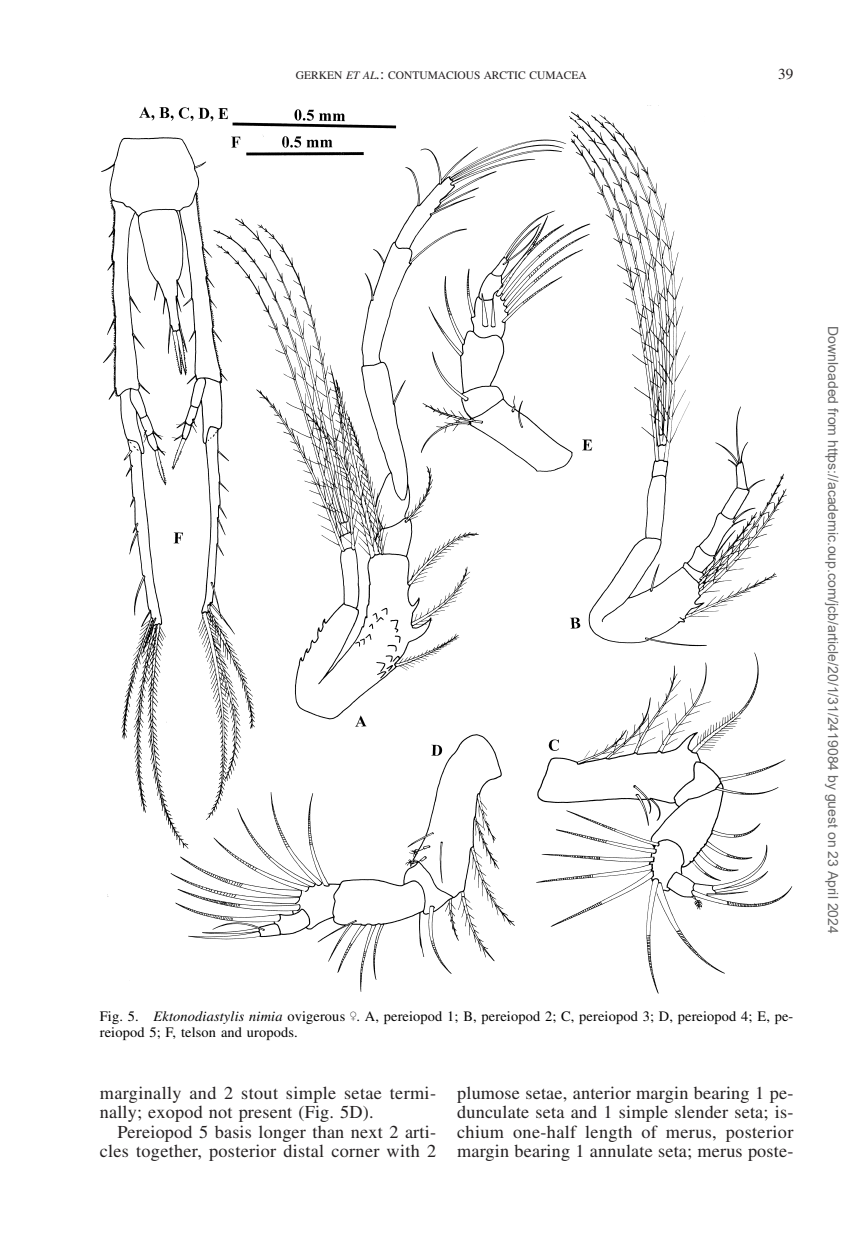
<style>
.page{position:relative;width:867px;height:1260px;background:#fff}
.page>*{position:absolute;margin:0;border:0;box-sizing:border-box;transform-origin:0 0}
.t1{font:18.2px/19.2px "Times";letter-spacing:.01em;color:#231f20}
.t2{font:15.22px "Times";color:#231f20}
.t3{font:14.35px/15.8px "Times";letter-spacing:.01em;color:#000}
.t4{font:14px "Arial";color:#666}
.t5{font:11.38px "Times";color:#231f20}
.s1{font-style:italic}
.s2{font-style:italic;font-size:15.22px}
.s3{font-size:15.22px}
.s4{font-family:"Sex"}
</style>
<div class="page">
<img style="left:101px;top:105px;width:692px;height:889px">
<p class="t5" style="left:296px;top:71px;width:292px">GERKEN <span class="s1">ET AL</span><span class="s2">.</span><span class="s3">:</span> CONTUMACIOUS ARCTIC CUMACEA</p>
<p class="t2" style="left:777px;top:68px;width:17px">39</p>
<p class="t3" style="left:100px;top:1010px;width:694px">Fig. 5. <span class="s1">Ektonodiastylis nimia</span> ovigerous <span class="s4">f</span>. A, pereiopod 1; B, pereiopod 2; C, pereiopod 3; D, pereiopod 4; E, pe&shy;reiopod 5; F, telson and uropods.</p>
<p class="t1" style="left:100px;top:1085px;width:338px">marginally and 2 stout simple setae termi&shy;nally; exopod not present (Fig. 5D).</p>
<p class="t1" style="left:100px;top:1124px;width:337px;text-align:right">Pereiopod 5 basis longer than next 2 arti&shy;cles together, posterior distal corner with 2</p>
<p class="t1" style="left:457px;top:1085px;width:337px;text-align:justify">plumose setae, anterior margin bearing 1 pe&shy;dunculate seta and 1 simple slender seta; is&shy;chium one-half length of merus, posterior margin bearing 1 annulate seta; merus poste-</p>
<p class="t4" style="left:838px;top:326px;width:609px;rotate:90deg">Downloaded from https://academic.oup.com/jcb/article/20/1/31/2419084 by guest on 23 April 2024</p>
</div>
